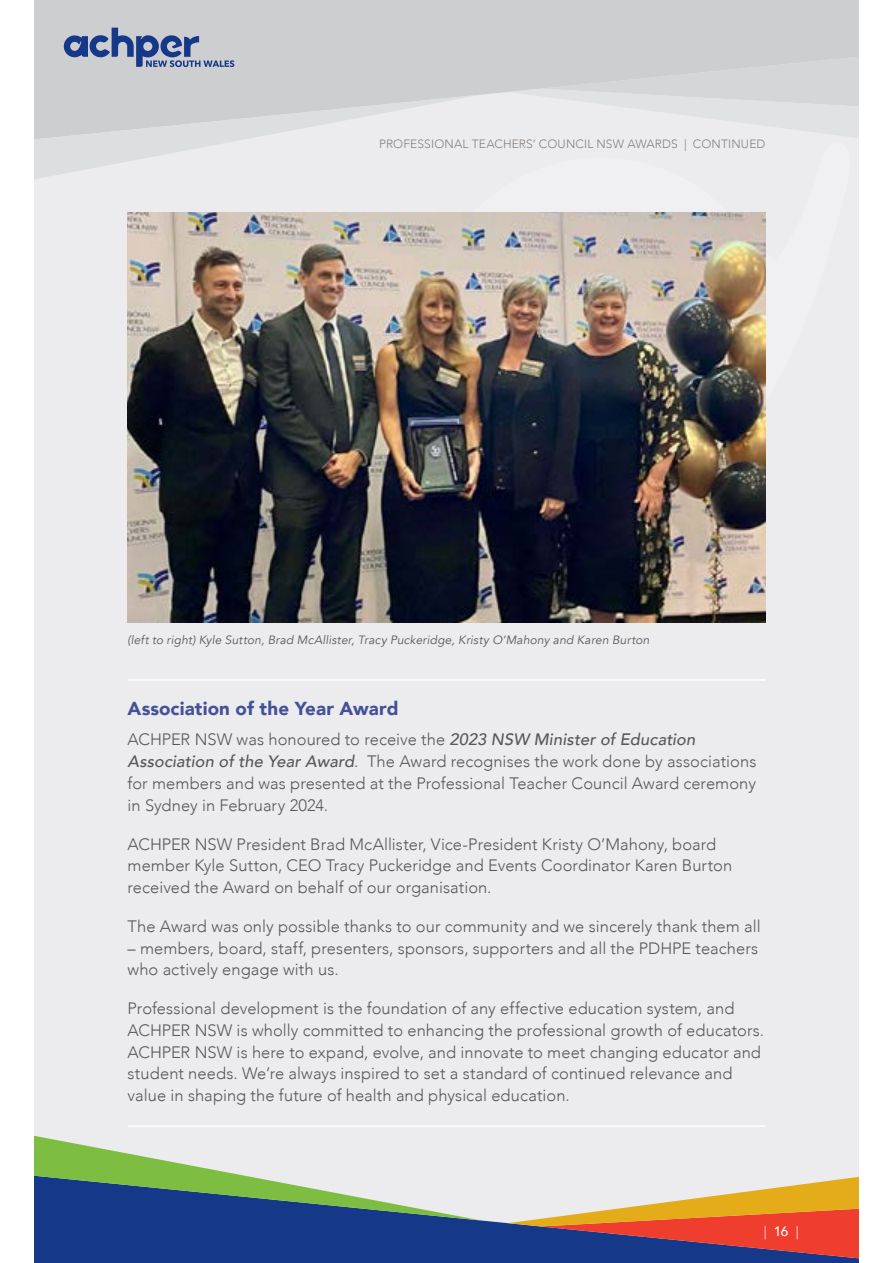
<style>
.page{position:relative;width:893px;height:1263px;background:#fff}
.page>*{position:absolute;margin:0;border:0;box-sizing:border-box;transform-origin:0 0}
.Awards_Blue_Title{font:900 18.75px "Avenir";letter-spacing:.005em;color:#435298}
.Body_Text{font:300 16.5px/21.8px "Avenir";letter-spacing:.005em;color:#57585a}
.t1{font:300 13.5px "Avenir";color:#fff}
.Caption_Text{font:italic 12px "Avenir";letter-spacing:.015em;color:#57585a}
.Main_Heading{font:300 12px "Avenir";letter-spacing:.01em;color:#867f7c}
.s1{font-weight:500;font-style:italic}
.s2{font-weight:500}
</style>
<div class="page">
<div style="left:34px;top:34px;width:825px;height:1229px;background:#ececee"></div>
<div style="left:34px;top:1176px;width:825px;height:87px;background:#153888"></div>
<svg style="left:34px;top:1136px;width:447px;height:84px"></svg>
<svg style="left:508px;top:1177px;width:351px;height:81px"></svg>
<div style="left:34px;top:0;width:825px;height:95px;background:#cdced0"></div>
<svg style="left:34px;top:95px;width:442px;height:84px"></svg>
<svg style="left:508px;top:57px;width:351px;height:81px"></svg>
<svg style="left:425px;top:141px;width:341px;height:367px"></svg>
<svg style="left:64px;top:28px;width:170px;height:39px;background:#909cb8"></svg>
<hr style="left:128px;top:679px;width:637px;height:2px;background:#fff">
<hr style="left:128px;top:1125px;width:637px;height:2px;background:#fff">
<img style="left:128px;top:213px;width:637px;height:410px">
<p class="Main_Heading" style="left:379px;top:137px;width:388px">PROFESSIONAL TEACHERS’ COUNCIL NSW AWARDS | CONTINUED</p>
<p class="Caption_Text" style="left:128px;top:632px;width:523px">(left to right) Kyle Sutton, Brad McAllister, Tracy Puckeridge, Kristy O’Mahony and Karen Burton</p>
<p class="Awards_Blue_Title" style="left:128px;top:693px;width:272px">Association of the Year Award</p>
<p class="Body_Text" style="left:128px;top:729px;width:630px">ACHPER NSW was honoured to receive the <span class="s1">2023 NSW Minister of Education Association of the Year Award</span>. The Award recognises the work done by associations for members and was presented at the Professional Teacher Council Award ceremony in Sydney in February 2024.</p>
<p class="Body_Text" style="left:128px;top:833px;width:606px">ACHPER NSW President Brad McAllister, Vice-President Kristy O’Mahony, board member Kyle Sutton, CEO Tracy Puckeridge and Events Coordinator Karen Burton received the Award on behalf of our organisation.</p>
<p class="Body_Text" style="left:128px;top:915px;width:634px">The Award was only possible thanks to our community and we sincerely thank them all</p>
<p class="Body_Text" style="left:128px;top:937px;width:632px">– members, board, staff, presenters, sponsors, supporters and all the PDHPE teachers who actively engage with us.</p>
<p class="Body_Text" style="left:128px;top:997px;width:638px">Professional development is the foundation of any effective education system, and ACHPER NSW is wholly committed to enhancing the professional growth of educators.<br>ACHPER NSW is here to expand, evolve, and innovate to meet changing educator and student needs. We’re always inspired to set a standard of continued relevance and value in shaping the future of health and physical education.</p>
<p class="t1" style="left:764px;top:1223px;width:36px">| <span class="s2">16</span> |</p>
</div>
